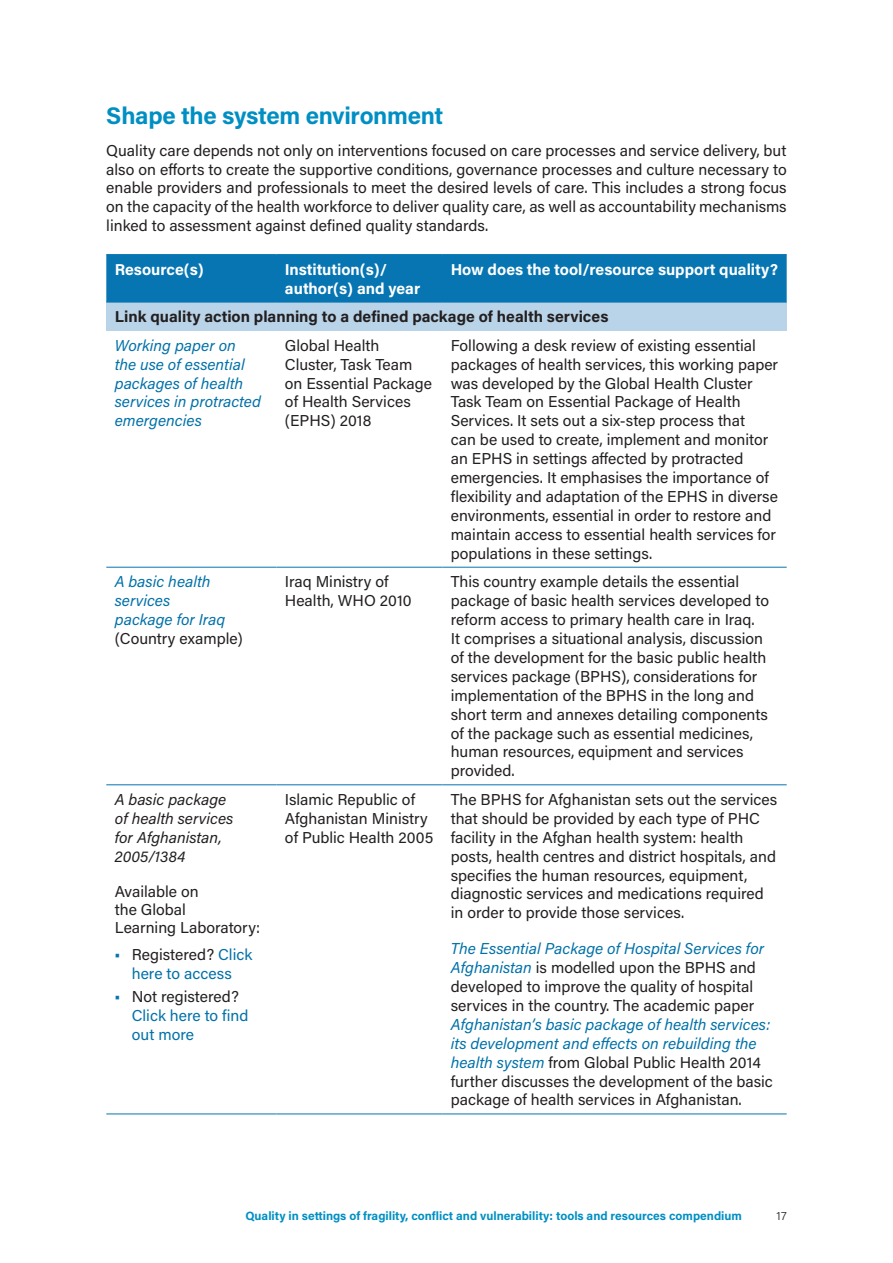
<style>
.page{position:relative;width:893px;height:1263px;background:#fff}
.page>*{position:absolute;margin:0;border:0;box-sizing:border-box;transform-origin:0 0}
.t1{font:700 24px "Acumin Pro";letter-spacing:-.015em;color:#008fc3}
.t2{font:15.75px/18.9px "Acumin Pro";color:#231f20}
.t3{font:italic 15.75px/18.9px "Acumin Pro";color:#0071a8}
.t4{font:700 15.75px/18.9px "Acumin Pro";color:#fff}
.t5{font:700 15.75px "Acumin Pro";color:#231f20}
.t6{font:italic 15.75px/18.9px "Acumin Pro";color:#231f20}
.t7{font:15.75px/18.9px "Acumin Pro";color:#0071a8}
.t8{font:700 12px "Acumin Pro";color:#008fc3}
.t9{font:300 12px "Acumin Pro";color:#231f20}
.s1{color:#231f20}
.s2{font-style:italic;color:#0071a8}
</style>
<div class="page">
<div style="left:106px;top:255px;width:681px;height:47px;background:#0675b2"></div>
<div style="left:106px;top:302px;width:681px;height:29px;background:#b9d3e8"></div>
<hr style="left:106px;top:567px;width:170px;height:1px;background:#0675b2">
<hr style="left:276px;top:567px;width:166px;height:1px;background:#0675b2">
<hr style="left:442px;top:567px;width:345px;height:1px;background:#0675b2">
<hr style="left:106px;top:784px;width:170px;height:1px;background:#0675b2">
<hr style="left:276px;top:784px;width:166px;height:1px;background:#0675b2">
<hr style="left:442px;top:784px;width:345px;height:1px;background:#0675b2">
<hr style="left:106px;top:254px;width:170px;height:1px;background:#0675b2">
<hr style="left:276px;top:254px;width:166px;height:1px;background:#0675b2">
<hr style="left:442px;top:254px;width:345px;height:1px;background:#0675b2">
<hr style="left:106px;top:302px;width:170px;height:1px;background:#0675b2">
<hr style="left:276px;top:302px;width:166px;height:1px;background:#0675b2">
<hr style="left:442px;top:302px;width:345px;height:1px;background:#0675b2">
<hr style="left:106px;top:1113px;width:170px;height:1px;background:#0675b2">
<hr style="left:276px;top:1113px;width:166px;height:1px;background:#0675b2">
<hr style="left:442px;top:1113px;width:345px;height:1px;background:#0675b2">
<h1 class="t1" style="left:106px;top:99px;width:338px">Shape the system environment</h1>
<p class="t2" style="left:106px;top:140px;width:682px;text-align:justify">Quality care depends not only on interventions focused on care processes and service delivery, but also on efforts to create the supportive conditions, governance processes and culture necessary to enable providers and professionals to meet the desired levels of care. This includes a strong focus on the capacity of the health workforce to deliver quality care, as well as accountability mechanisms linked to assessment against defined quality standards.</p>
<p class="t4" style="left:115px;top:259px;width:90px">Resource(s)</p>
<p class="t4" style="left:285px;top:259px;width:137px">Institution(s)/ author(s) and year</p>
<p class="t4" style="left:451px;top:259px;width:329px">How does the tool/resource support quality?</p>
<p class="t5" style="left:115px;top:306px;width:495px">Link quality action planning to a defined package of health services</p>
<p class="t3" style="left:115px;top:335px;width:148px">Working paper on the use of essential packages of health services in protracted emergencies</p>
<p class="t2" style="left:285px;top:335px;width:149px">Global Health<br>Cluster, Task Team on Essential Package of Health Services (EPHS) 2018</p>
<p class="t2" style="left:451px;top:335px;width:329px">Following a desk review of existing essential packages of health services, this working paper was developed by the Global Health Cluster Task Team on Essential Package of Health Services. It sets out a six-step process that<br>can be used to create, implement and monitor an EPHS in settings affected by protracted emergencies. It emphasises the importance of flexibility and adaptation of the EPHS in diverse environments, essential in order to restore and maintain access to essential health services for populations in these settings.</p>
<p class="t3" style="left:115px;top:572px;width:112px">A basic health services package for Iraq</p>
<p class="t2" style="left:115px;top:628px;width:129px">(Country example)</p>
<p class="t2" style="left:285px;top:572px;width:128px">Iraq Ministry of<br>Health, WHO 2010</p>
<p class="t2" style="left:451px;top:572px;width:320px">This country example details the essential package of basic health services developed to reform access to primary health care in Iraq.<br>It comprises a situational analysis, discussion of the development for the basic public health services package (BPHS), considerations for implementation of the BPHS in the long and short term and annexes detailing components of the package such as essential medicines, human resources, equipment and services provided.</p>
<p class="t6" style="left:115px;top:789px;width:120px">A basic package of health services for Afghanistan,<br>2005/1384</p>
<p class="t2" style="left:115px;top:881px;width:147px;line-height:18px">Available on<br>the Global<br>Learning Laboratory:</p>
<p class="t7" style="left:132px;top:944px;width:122px"><span class="s1">Registered?</span> Click here to access</p>
<p class="t2" style="left:132px;top:986px;width:109px">Not registered?</p>
<p class="t7" style="left:132px;top:1005px;width:118px">Click here to find out more</p>
<p class="t2" style="left:285px;top:789px;width:150px">Islamic Republic of<br>Afghanistan Ministry of Public Health 2005</p>
<p class="t2" style="left:451px;top:789px;width:328px">The BPHS for Afghanistan sets out the services that should be provided by each type of PHC facility in the Afghan health system: health posts, health centres and district hospitals, and specifies the human resources, equipment, diagnostic services and medications required in order to provide those services.</p>
<p class="t2" style="left:451px;top:939px;width:315px"><span class="s2">The Essential Package of Hospital Services for Afghanistan</span> is modelled upon the BPHS and developed to improve the quality of hospital services in the country. The academic paper</p>
<p class="t2" style="left:451px;top:1014px;width:324px"><span class="s2">Afghanistan’s basic package of health services: its development and effects on rebuilding the health system</span> from Global Public Health 2014 further discusses the development of the basic package of health services in Afghanistan.</p>
<p class="t8" style="left:245px;top:1208px;width:498px">Quality in settings of fragility, conflict and vulnerability: tools and resources compendium</p>
<p class="t9" style="left:777px;top:1208px;width:12px">17</p>
</div>
